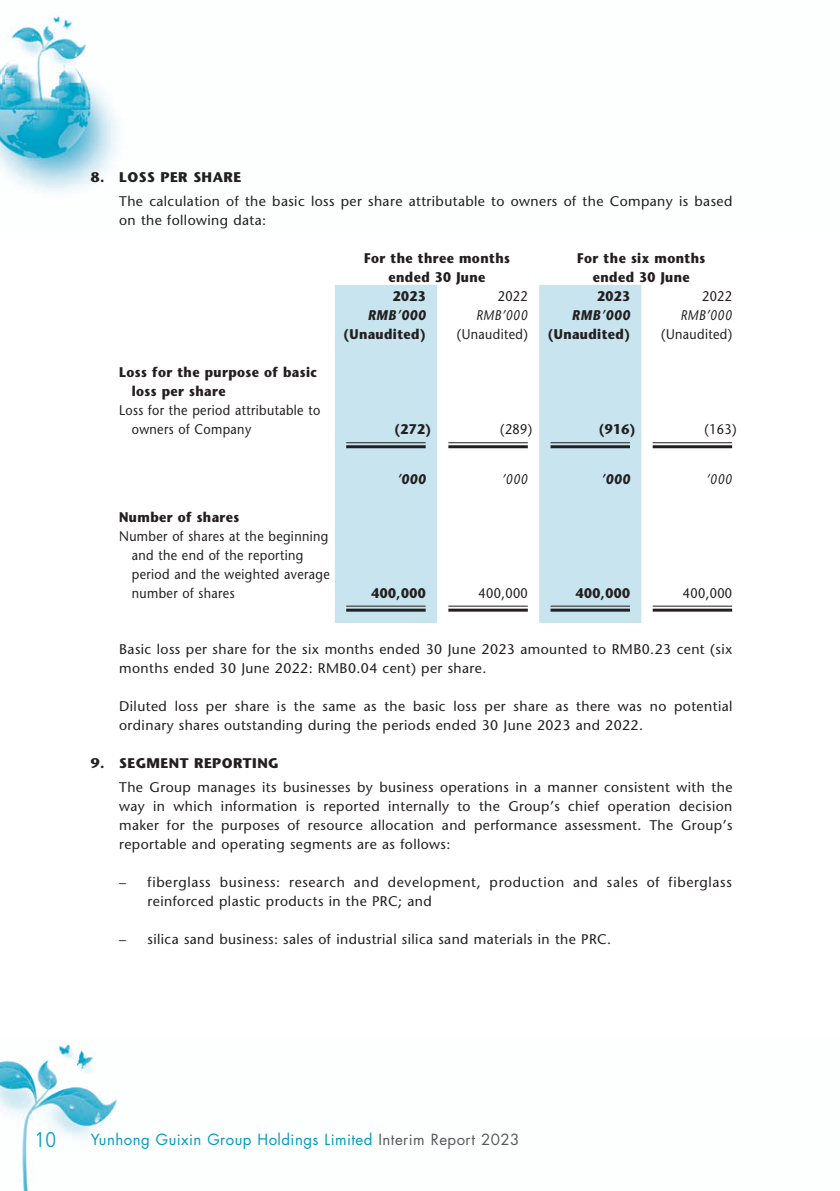
<style>
.page{position:relative;width:840px;height:1191px;background:#fff}
.page>*{position:absolute;margin:0;border:0;box-sizing:border-box;transform-origin:0 0}
.t1{font:300 21.4px "Frutiger LT Std";color:#0099bf;scale:.9 1}
.t2{font:15px "Futura Std";letter-spacing:.03em;color:#0099bf}
.t3{font:500 14px/19px "Stone Sans Std";letter-spacing:.03em;color:#231f20}
.t4{font:500 14px/19px "Stone Sans Std";letter-spacing:.03em;color:#231f20;scale:.9 1}
.t5{font:700 14px/19px "Stone Sans Std";letter-spacing:.03em;color:#231f20;text-align:center;scale:.9 1}
.t6{font:700 14px "Stone Sans Std";letter-spacing:.03em;color:#231f20}
.t7{font:italic 700 14px "Stone Sans Std";letter-spacing:.03em;color:#231f20;scale:.9 1}
.t8{font:italic 500 14px "Stone Sans Std";letter-spacing:.03em;color:#231f20;scale:.9 1}
.s1{color:#57585a}
</style>
<div class="page">
<img style="left:0;top:1043px;width:117px;height:148px">
<img style="left:0;top:11px;width:118px;height:181px">
<svg style="left:335px;top:285px;width:306px;height:338px;fill:#c7e4ef"></svg>
<hr style="left:346px;top:442px;width:79px;height:1px;background:#231f20">
<hr style="left:346px;top:445px;width:79px;height:3px;background:#231f20">
<hr style="left:448px;top:442px;width:79px;height:1px;background:#231f20">
<hr style="left:448px;top:445px;width:79px;height:3px;background:#231f20">
<hr style="left:550px;top:442px;width:79px;height:1px;background:#231f20">
<hr style="left:550px;top:445px;width:79px;height:3px;background:#231f20">
<hr style="left:652px;top:442px;width:79px;height:1px;background:#231f20">
<hr style="left:652px;top:445px;width:79px;height:3px;background:#231f20">
<hr style="left:346px;top:605px;width:79px;height:1px;background:#231f20">
<hr style="left:346px;top:608px;width:79px;height:3px;background:#231f20">
<hr style="left:448px;top:605px;width:79px;height:1px;background:#231f20">
<hr style="left:448px;top:608px;width:79px;height:3px;background:#231f20">
<hr style="left:550px;top:605px;width:79px;height:1px;background:#231f20">
<hr style="left:550px;top:608px;width:79px;height:3px;background:#231f20">
<hr style="left:652px;top:605px;width:79px;height:1px;background:#231f20">
<hr style="left:652px;top:608px;width:79px;height:3px;background:#231f20">
<p class="t6" style="left:91px;top:168px;width:152px">8. LOSS PER SHARE</p>
<p class="t3" style="left:119px;top:192px;width:614px">The calculation of the basic loss per share attributable to owners of the Company is based on the following data:</p>
<p class="t5" style="left:364px;top:249px;width:163px">For the three months ended 30 June</p>
<p class="t5" style="left:577px;top:249px;width:144px">For the six months ended 30 June</p>
<p class="t5" style="left:392px;top:287px;width:38px">2023</p>
<p class="t4" style="left:497px;top:287px;width:35px">2022</p>
<p class="t5" style="left:596px;top:287px;width:38px">2023</p>
<p class="t4" style="left:701px;top:287px;width:35px">2022</p>
<p class="t7" style="left:367px;top:307px;width:66px">RMB’000</p>
<p class="t8" style="left:476px;top:307px;width:59px">RMB’000</p>
<p class="t7" style="left:571px;top:307px;width:66px">RMB’000</p>
<p class="t8" style="left:680px;top:307px;width:59px">RMB’000</p>
<p class="t5" style="left:343px;top:325px;width:93px">(Unaudited)</p>
<p class="t4" style="left:456px;top:325px;width:80px">(Unaudited)</p>
<p class="t5" style="left:547px;top:325px;width:93px">(Unaudited)</p>
<p class="t4" style="left:661px;top:325px;width:80px">(Unaudited)</p>
<p class="t5" style="left:132px;top:363px;width:207px;text-align:left;text-indent:-13px">Loss for the purpose of basic loss per share</p>
<p class="t4" style="left:132px;top:401px;width:211px;text-indent:-13px">Loss for the period attributable to owners of Company</p>
<p class="t5" style="left:394px;top:420px;width:42px">(272)</p>
<p class="t4" style="left:500px;top:420px;width:37px">(289)</p>
<p class="t5" style="left:598px;top:420px;width:42px">(916)</p>
<p class="t4" style="left:704px;top:420px;width:37px">(163)</p>
<p class="t7" style="left:396px;top:470px;width:34px">’000</p>
<p class="t8" style="left:501px;top:470px;width:31px">’000</p>
<p class="t7" style="left:600px;top:470px;width:34px">’000</p>
<p class="t8" style="left:705px;top:470px;width:31px">’000</p>
<p class="t5" style="left:119px;top:507px;width:135px">Number of shares</p>
<p class="t4" style="left:132px;top:526px;width:221px;text-indent:-13px">Number of shares at the beginning and the end of the reporting period and the weighted average number of shares</p>
<p class="t5" style="left:371px;top:583px;width:61px">400,000</p>
<p class="t4" style="left:478px;top:583px;width:56px">400,000</p>
<p class="t5" style="left:575px;top:583px;width:61px">400,000</p>
<p class="t4" style="left:682px;top:583px;width:56px">400,000</p>
<p class="t3" style="left:119px;top:639px;width:614px">Basic loss per share for the six months ended 30 June 2023 amounted to RMB0.23 cent (six months ended 30 June 2022: RMB0.04 cent) per share.</p>
<p class="t3" style="left:119px;top:696px;width:614px">Diluted loss per share is the same as the basic loss per share as there was no potential ordinary shares outstanding during the periods ended 30 June 2023 and 2022.</p>
<p class="t6" style="left:91px;top:754px;width:189px">9. SEGMENT REPORTING</p>
<p class="t3" style="left:119px;top:778px;width:614px;text-align:justify">The Group manages its businesses by business operations in a manner consistent with the way in which information is reported internally to the Group’s chief operation decision maker for the purposes of resource allocation and performance assessment. The Group’s reportable and operating segments are as follows:</p>
<p class="t3" style="left:147px;top:873px;width:585px;text-indent:-28px">– fiberglass business: research and development, production and sales of fiberglass reinforced plastic products in the PRC; and</p>
<p class="t3" style="left:119px;top:930px;width:493px">– silica sand business: sales of industrial silica sand materials in the PRC.</p>
<h1 class="t1" style="left:35px;top:1127px;width:25px">10</h1>
<p class="t2" style="left:91px;top:1130px;width:430px">Yunhong Guixin Group Holdings Limited <span class="s1">Interim Report 2023</span></p>
</div>
